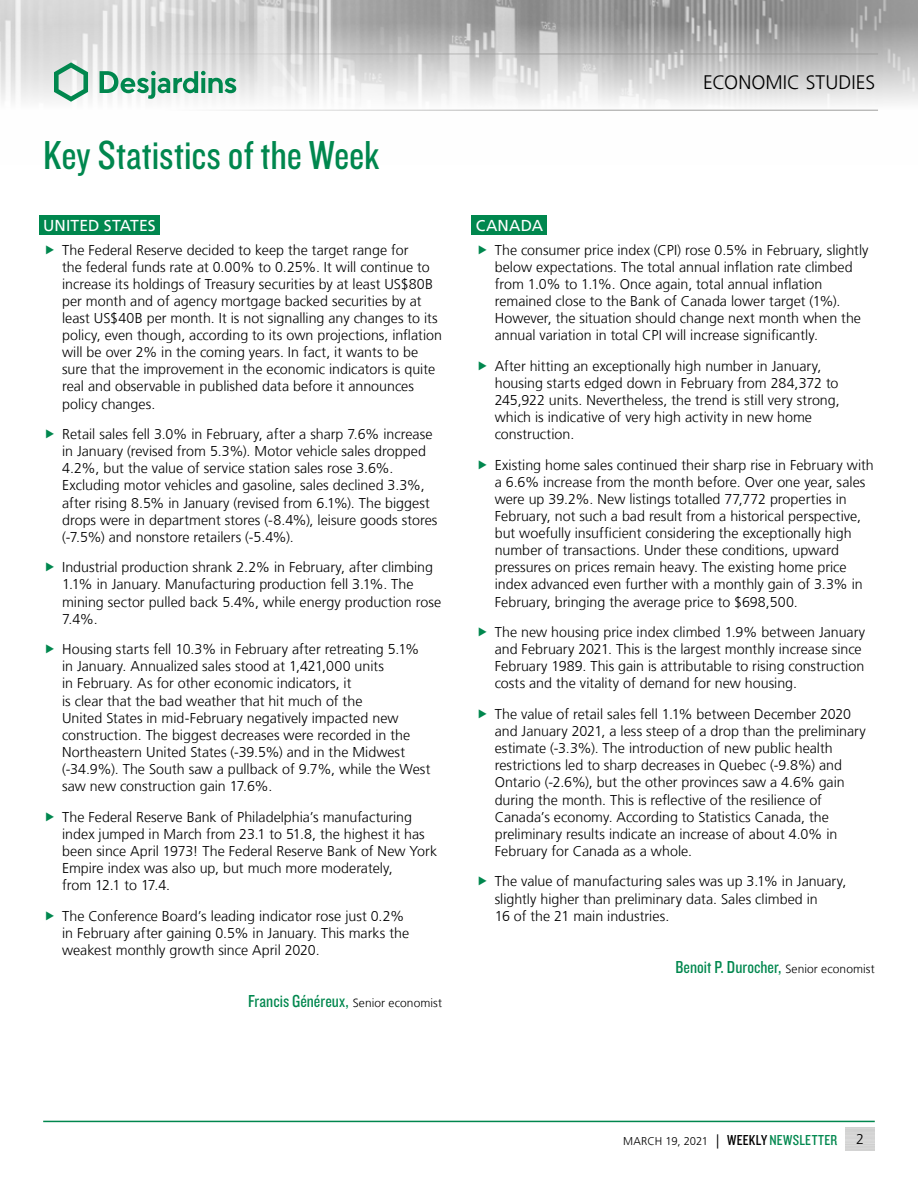
<style>
.page{position:relative;width:918px;height:1188px;background:#fff}
.page>*{position:absolute;margin:0;border:0;box-sizing:border-box;transform-origin:0 0}
.t1{font:42px "Knockout 29 Junior Ltweight";color:#00874e}
.t2{font:300 19.5px "Frutiger LT";letter-spacing:.005em;color:#000}
.t3{font:18px "Knockout 29 Junior Ltweight";color:#00874e}
.t4{font:15.75px "Frutiger LT";letter-spacing:.005em;color:#fff}
.t5{font:300 14.25px/17.1px "Frutiger LT";color:#000}
.t6{font:300 11.25px "Frutiger LT";letter-spacing:-.005em;color:#000}
.s1{font-family:"Frutiger LT";font-weight:300;font-size:12px;color:#000}
.s2{font-size:14.25px}
.s3{font-family:"Knockout 29 Junior Ltweight";font-weight:400;font-size:15px}
.s4{font-family:"Knockout 29 Junior Ltweight";font-weight:400;font-size:15px;color:#00874e}
</style>
<div class="page">
<img style="left:0;top:0;width:918px;height:110px">
<hr style="left:0;top:54px;width:878px;height:1px;background:#9d9d9c">
<hr style="left:0;top:110px;width:878px;height:1px;background:#9d9d9c">
<svg style="left:54px;top:62px;width:34px;height:40px"></svg>
<svg style="left:100px;top:71px;width:136px;height:28px"></svg>
<hr style="left:43px;top:1121px;width:832px;height:1px;background:#00874e">
<div style="left:39px;top:215px;width:121px;height:20px;background:#00874e"></div>
<div style="left:472px;top:215px;width:75px;height:20px;background:#00874e"></div>
<h1 class="t1" style="left:43px;top:128px;width:338px">Key Statistics of the Week</h1>
<h2 class="t2" style="left:703px;top:72px;width:174px">ECONOMIC STUDIES</h2>
<p class="t4" style="left:43px;top:216px;width:114px">UNITED STATES</p>
<p class="t4" style="left:476px;top:216px;width:69px">CANADA</p>
<p class="t5" style="left:495px;top:241px;width:375px">The consumer price index (CPI) rose 0.5% in February, slightly below expectations. The total annual inflation rate climbed from 1.0% to 1.1%. Once again, total annual inflation remained close to the Bank of Canada lower target (1%).<br>However, the situation should change next month when the annual variation in total CPI will increase significantly.</p>
<p class="t5" style="left:495px;top:357px;width:346px">After hitting an exceptionally high number in January, housing starts edged down in February from 284,372 to 245,922 units. Nevertheless, the trend is still very strong, which is indicative of very high activity in new home construction.</p>
<p class="t5" style="left:495px;top:456px;width:381px">Existing home sales continued their sharp rise in February with a 6.6% increase from the month before. Over one year, sales were up 39.2%. New listings totalled 77,772 properties in February, not such a bad result from a historical perspective, but woefully insufficient considering the exceptionally high number of transactions. Under these conditions, upward pressures on prices remain heavy. The existing home price index advanced even further with a monthly gain of 3.3% in February, bringing the average price to $698,500.</p>
<p class="t5" style="left:495px;top:624px;width:372px">The new housing price index climbed 1.9% between January and February 2021. This is the largest monthly increase since February 1989. This gain is attributable to rising construction costs and the vitality of demand for new housing.</p>
<p class="t5" style="left:495px;top:706px;width:372px">The value of retail sales fell 1.1% between December 2020 and January 2021, a less steep of a drop than the preliminary estimate (-3.3%). The introduction of new public health restrictions led to sharp decreases in Quebec (-9.8%) and Ontario (-2.6%), but the other provinces saw a 4.6% gain during the month. This is reflective of the resilience of Canada’s economy. According to Statistics Canada, the preliminary results indicate an increase of about 4.0% in February for Canada as a whole.</p>
<p class="t5" style="left:495px;top:873px;width:353px">The value of manufacturing sales was up 3.1% in January, slightly higher than preliminary data. Sales climbed in<br>16 of the 21 main industries.</p>
<p class="t5" style="left:62px;top:241px;width:382px">The Federal Reserve decided to keep the target range for<br>the federal funds rate at 0.00% to 0.25%. It will continue to increase its holdings of Treasury securities by at least US$80B per month and of agency mortgage backed securities by at least US$40B per month. It is not signalling any changes to its policy, even though, according to its own projections, inflation will be over 2% in the coming years. In fact, it wants to be sure that the improvement in the economic indicators is quite real and observable in published data before it announces policy changes.</p>
<p class="t5" style="left:62px;top:426px;width:377px">Retail sales fell 3.0% in February, after a sharp 7.6% increase in January (revised from 5.3%). Motor vehicle sales dropped 4.2%, but the value of service station sales rose 3.6%.<br>Excluding motor vehicles and gasoline, sales declined 3.3%, after rising 8.5% in January (revised from 6.1%). The biggest drops were in department stores (-8.4%), leisure goods stores (-7.5%) and nonstore retailers (-5.4%).</p>
<p class="t5" style="left:62px;top:559px;width:381px">Industrial production shrank 2.2% in February, after climbing 1.1% in January. Manufacturing production fell 3.1%. The mining sector pulled back 5.4%, while energy production rose 7.4%.</p>
<p class="t5" style="left:62px;top:641px;width:370px">Housing starts fell 10.3% in February after retreating 5.1% in January. Annualized sales stood at 1,421,000 units<br>in February. As for other economic indicators, it<br>is clear that the bad weather that hit much of the<br>United States in mid-February negatively impacted new construction. The biggest decreases were recorded in the Northeastern United States (-39.5%) and in the Midwest (-34.9%). The South saw a pullback of 9.7%, while the West saw new construction gain 17.6%.</p>
<p class="t5" style="left:62px;top:808px;width:377px">The Federal Reserve Bank of Philadelphia’s manufacturing index jumped in March from 23.1 to 51.8, the highest it has been since April 1973! The Federal Reserve Bank of New York Empire index was also up, but much more moderately,<br>from 12.1 to 17.4.</p>
<p class="t5" style="left:62px;top:907px;width:349px">The Conference Board’s leading indicator rose just 0.2% in February after gaining 0.5% in January. This marks the weakest monthly growth since April 2020.</p>
<h4 class="t3" style="left:248px;top:990px;width:196px">Francis Généreux, <span class="s1">Senior economist</span></h4>
<h4 class="t3" style="left:675px;top:955px;width:201px">Benoit P. Durocher, <span class="s1">Senior economist</span></h4>
<p class="t6" style="left:623px;top:1135px;width:215px">MARCH 19, 2021 <span class="s2">|</span> <span class="s3">WEEKLY</span> <span class="s4">NEWSLETTER</span></p>
<p class="t5" style="left:856px;top:1131px;width:9px">2</p>
</div>
